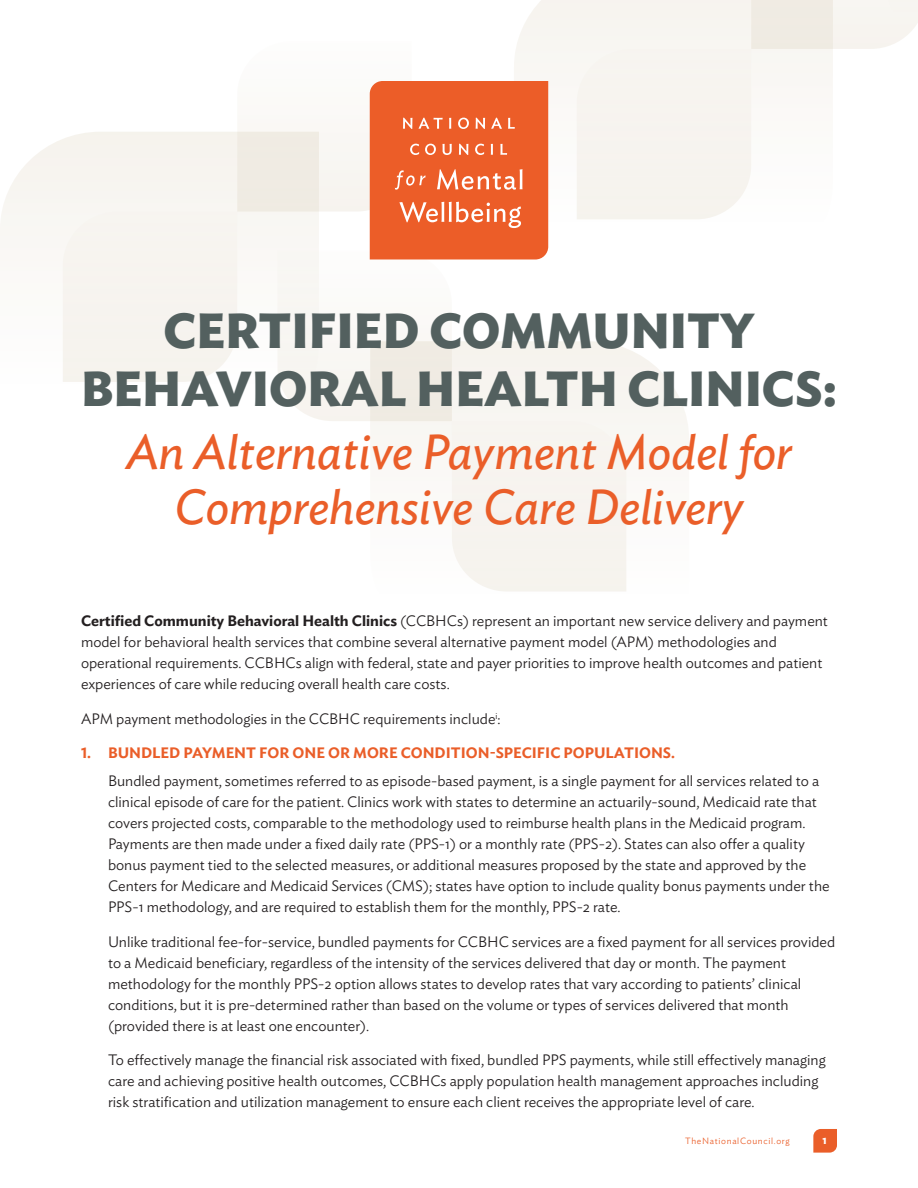
<style>
.page{position:relative;width:918px;height:1188px;background:#fff}
.page>*{position:absolute;margin:0;border:0;box-sizing:border-box;transform-origin:0 0}
.Title_2{font:italic 48.9px/55.3px "Ideal Sans";color:#ea5e29;text-align:center}
.Title_1{font:700 48.9px/58.7px "Ideal Sans";color:#53605f;text-align:center}
.t1{font:300 15px/21px "Ideal Sans";color:#231f20}
.t2{font:600 15px "Ideal Sans";color:#ea5e29}
.t3{font:600 12px "Ideal Sans";color:#fff}
.t4{font:300 9px "Ideal Sans";letter-spacing:.075em;color:#ea5e29}
.s1{font-weight:600}
</style>
<div class="page">
<svg style="left:813px;top:1129px;width:24px;height:24px"></svg>
<svg style="left:0;top:139px;width:63px;height:132px"></svg>
<svg style="left:63px;top:0;width:855px;height:591px"></svg>
<p class="Title_1" style="left:81px;top:297px;width:758px">CERTIFIED COMMUNITY<br>BEHAVIORAL HEALTH CLINICS:</p>
<p class="Title_2" style="left:126px;top:421px;width:667px">An Alternative Payment Model for<br>Comprehensive Care Delivery</p>
<p class="t1" style="left:81px;top:609px;width:749px"><span class="s1">Certified Community Behavioral Health Clinics</span> (CCBHCs) represent an important new service delivery and payment model for behavioral health services that combine several alternative payment model (APM) methodologies and operational requirements. CCBHCs align with federal, state and payer priorities to improve health outcomes and patient experiences of care while reducing overall health care costs.</p>
<p class="t1" style="left:81px;top:707px;width:421px">APM payment methodologies in the CCBHC requirements include<sup>i</sup>:</p>
<p class="t2" style="left:81px;top:741px;width:596px">1. BUNDLED PAYMENT FOR ONE OR MORE CONDITION-SPECIFIC POPULATIONS.</p>
<p class="t1" style="left:108px;top:769px;width:723px">Bundled payment, sometimes referred to as episode-based payment, is a single payment for all services related to a clinical episode of care for the patient. Clinics work with states to determine an actuarily-sound, Medicaid rate that covers projected costs, comparable to the methodology used to reimburse health plans in the Medicaid program.<br>Payments are then made under a fixed daily rate (PPS-1) or a monthly rate (PPS-2). States can also offer a quality bonus payment tied to the selected measures, or additional measures proposed by the state and approved by the Centers for Medicare and Medicaid Services (CMS); states have option to include quality bonus payments under the PPS-1 methodology, and are required to establish them for the monthly, PPS-2 rate.</p>
<p class="t1" style="left:108px;top:930px;width:729px">Unlike traditional fee-for-service, bundled payments for CCBHC services are a fixed payment for all services provided to a Medicaid beneficiary, regardless of the intensity of the services delivered that day or month. The payment methodology for the monthly PPS-2 option allows states to develop rates that vary according to patients’ clinical conditions, but it is pre-determined rather than based on the volume or types of services delivered that month (provided there is at least one encounter).</p>
<p class="t1" style="left:108px;top:1048px;width:719px">To effectively manage the financial risk associated with fixed, bundled PPS payments, while still effectively managing care and achieving positive health outcomes, CCBHCs apply population health management approaches including risk stratification and utilization management to ensure each client receives the appropriate level of care.</p>
<p class="t4" style="left:685px;top:1134px;width:106px">TheNationalCouncil.org</p>
<p class="t3" style="left:822px;top:1130px;width:6px">1</p>
</div>
